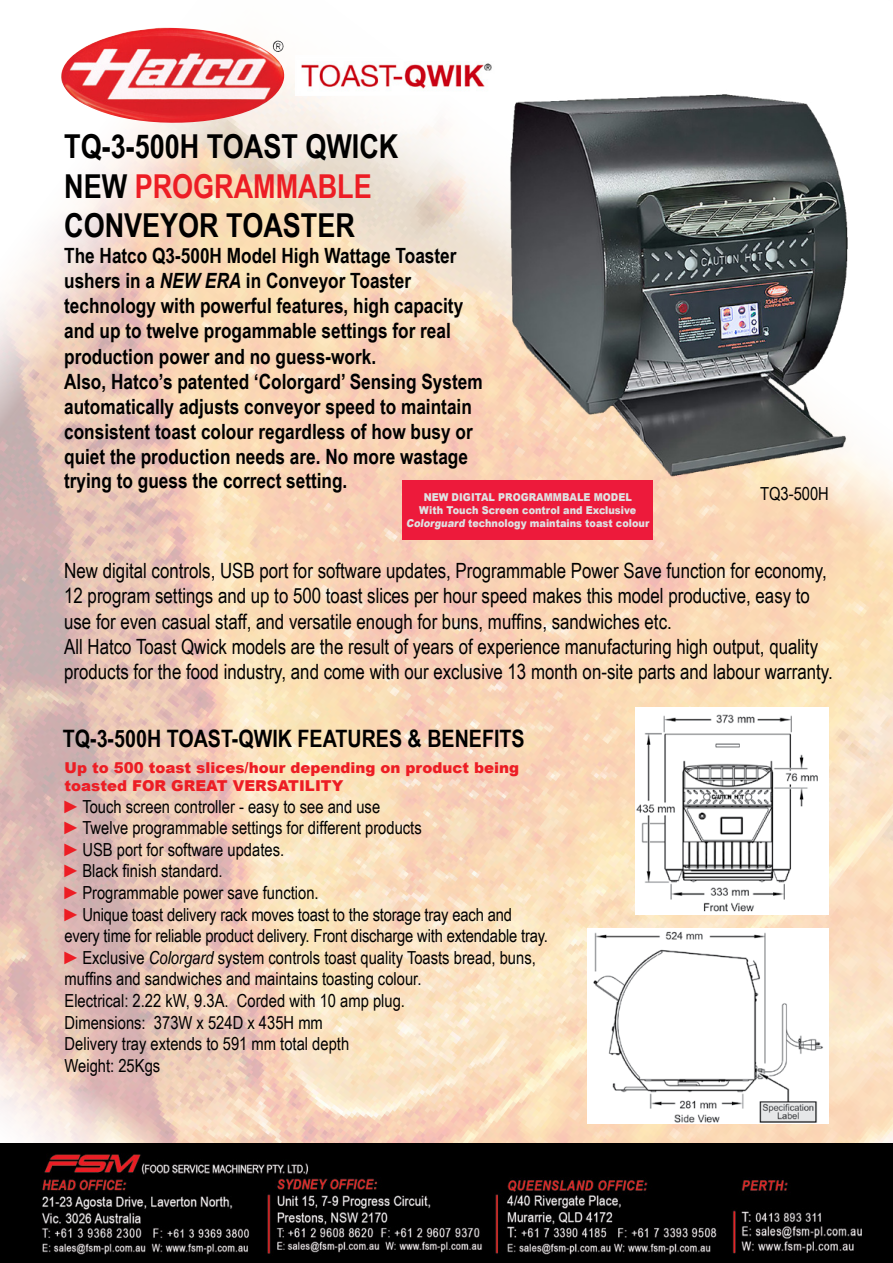
<style>
.page{position:relative;width:893px;height:1263px;background:#fff}
.page>*{position:absolute;margin:0;border:0;box-sizing:border-box;transform-origin:0 0}
.t1{font:700 33px/39.6px "Arial Narrow";color:#000}
.t2{font:700 24px "Arial Narrow";color:#000}
.t3{font:21px/25.2px "Arial Narrow";color:#000}
.t4{font:700 21px/25px "Arial Narrow";color:#000}
.t5{font:18px/21.6px "Arial Narrow";color:#000}
.t6{font:900 15px/18px "Arial";color:#ed1d24}
.t7{font:900 10.8px/13px "Arial";color:#e0e1e2;text-align:center;scale:.89 1}
.s1{color:#ed1d24}
.s2{font-style:italic}
</style>
<div class="page">
<img style="left:0;top:27px;width:893px;height:1116px">
<div style="left:402px;top:480px;width:251px;height:60px;background:#ed1a3b"></div>
<img style="left:846px;top:27px;width:47px;height:73px">
<img style="left:58px;top:28px;width:232px;height:98px">
<img style="left:296px;top:56px;width:200px;height:40px">
<img style="left:0;top:1143px;width:893px;height:120px">
<img style="left:477px;top:83px;width:403px;height:403px">
<img style="left:635px;top:707px;width:193px;height:208px">
<img style="left:588px;top:928px;width:240px;height:196px">
<h1 class="t1" style="left:64px;top:125px;width:336px">TQ-3-500H TOAST QWICK<br>NEW <span class="s1">PROGRAMMABLE<br></span>CONVEYOR TOASTER</h1>
<p class="t4" style="left:64px;top:242px;width:420px">The Hatco Q3-500H Model High Wattage Toaster ushers in a <span class="s2">NEW ERA</span> in Conveyor Toaster technology with powerful features, high capacity and up to twelve progammable settings for real production power and no guess-work.<br>Also, Hatco’s patented ‘Colorgard’ Sensing System automatically adjusts conveyor speed to maintain consistent toast colour regardless of how busy or quiet the production needs are. No more wastage trying to guess the correct setting.</p>
<p class="t7" style="left:406px;top:491px;width:275px">NEW DIGITAL PROGRAMMBALE MODEL<br>With Touch Screen control and Exclusive<br>Colorguard technology maintains toast colour</p>
<p class="t5" style="left:760px;top:482px;width:70px">TQ3-500H</p>
<p class="t3" style="left:64px;top:557px;width:770px">New digital controls, USB port for software updates, Programmable Power Save function for economy, 12 program settings and up to 500 toast slices per hour speed makes this model productive, easy to use for even casual staff, and versatile enough for buns, muffins, sandwiches etc.<br>All Hatco Toast Qwick models are the result of years of experience manufacturing high output, quality products for the food industry, and come with our exclusive 13 month on-site parts and labour warranty.</p>
<h2 class="t2" style="left:63px;top:721px;width:463px">TQ-3-500H TOAST-QWIK FEATURES &amp; BENEFITS</h2>
<p class="t6" style="left:65px;top:758px;width:456px">Up to 500 toast slices/hour depending on product being toasted FOR GREAT VERSATILITY</p>
<p class="t5" style="left:65px;top:795px;width:485px"><span class="s1">►</span>Touch screen controller - easy to see and use<br><span class="s1">►</span>Twelve programmable settings for different products<br><span class="s1">►</span>USB port for software updates.<br><span class="s1">►</span>Black finish standard.<br><span class="s1">►</span>Programmable power save function.<br><span class="s1">►</span>Unique toast delivery rack moves toast to the storage tray each and every time for reliable product delivery. Front discharge with extendable tray. <span class="s1">►</span>Exclusive <span class="s2">Colorgard</span> system controls toast quality Toasts bread, buns, muffins and sandwiches and maintains toasting colour.<br>Electrical: 2.22 kW, 9.3A. Corded with 10 amp plug.<br>Dimensions: 373W x 524D x 435H mm<br>Delivery tray extends to 591 mm total depth<br>Weight: 25Kgs</p>
</div>
